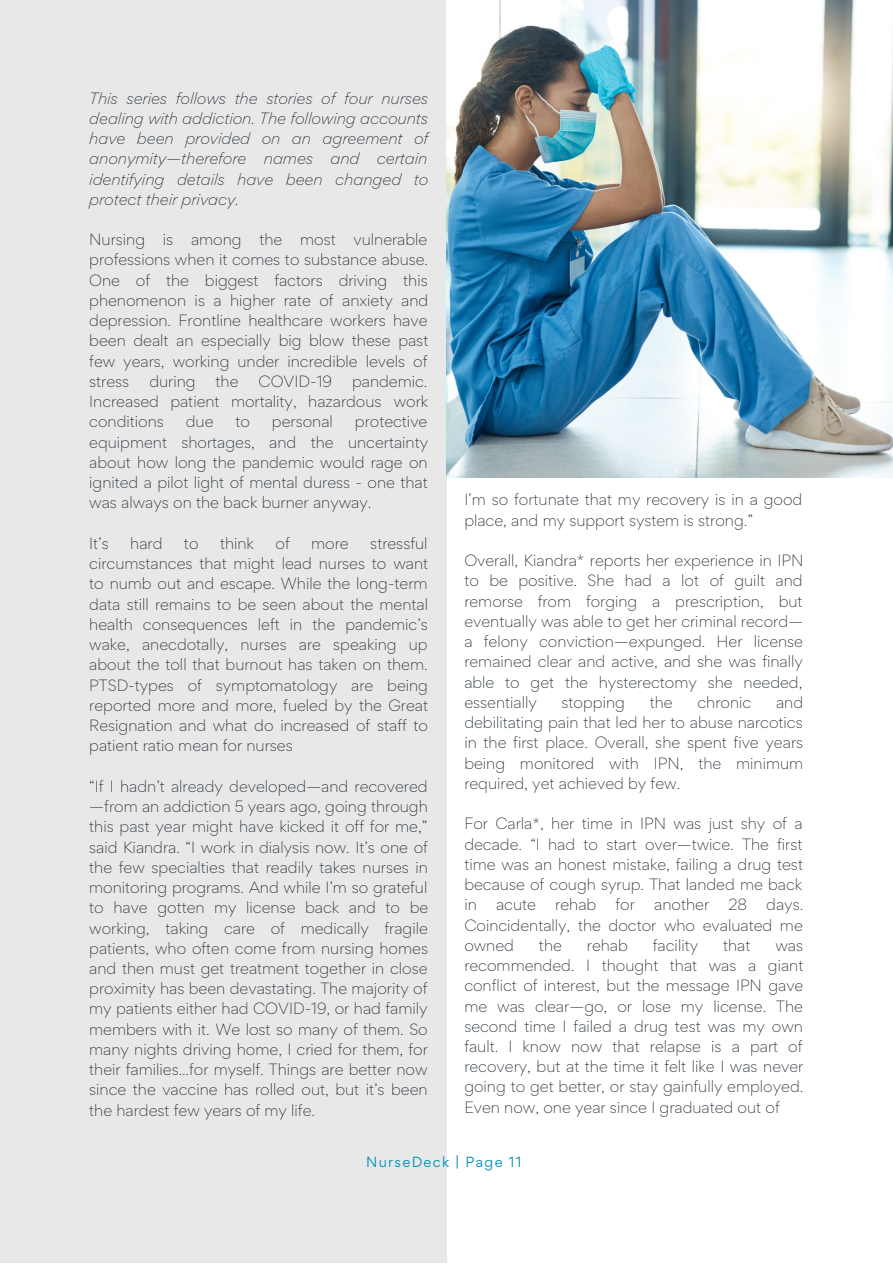
<style>
.page{position:relative;width:893px;height:1264px;background:#fff}
.page>*{position:absolute;margin:0;border:0;box-sizing:border-box;transform-origin:0 0}
.t1{font:300 14.55px/20.2px "Gordita";color:#1b242c;text-align:justify}
.t2{font:italic 300 14.55px/20.2px "Gordita";color:#1b242c;text-align:justify}
.t3{font:13.05px "Gordita";letter-spacing:.1em;color:#0090ba}
</style>
<div class="page">
<div style="left:0;top:0;width:447px;height:1262px;background:#e8e8e8"></div>
<img style="left:446px;top:0;width:446px;height:478px">
<p class="t2" style="left:89px;top:88px;width:340px">This series follows the stories of four nurses dealing with addiction. The following accounts have been provided on an agreement of anonymity—therefore names and certain identifying details have been changed to protect their privacy.</p>
<p class="t1" style="left:89px;top:229px;width:340px">Nursing is among the most vulnerable professions when it comes to substance abuse.<br>One of the biggest factors driving this phenomenon is a higher rate of anxiety and depression. Frontline healthcare workers have been dealt an especially big blow these past few years, working under incredible levels of stress</p>
<p class="t1" style="left:89px;top:371px;width:340px;text-indent:263px">pandemic.<br>Increased patient mortality, hazardous work conditions</p>
<p class="t1" style="left:149px;top:371px;width:48px">during</p>
<p class="t1" style="left:215px;top:371px;width:24px">the</p>
<p class="t1" style="left:258px;top:371px;width:75px">COVID-19</p>
<p class="t1" style="left:186px;top:411px;width:29px">due</p>
<p class="t1" style="left:235px;top:411px;width:16px">to</p>
<p class="t1" style="left:272px;top:411px;width:62px">personal</p>
<p class="t1" style="left:89px;top:411px;width:340px;text-indent:265px">protective equipment shortages, and the uncertainty about how long the pandemic would rage on ignited a pilot light of mental duress - one that was always on the back burner anyway.</p>
<p class="t1" style="left:89px;top:533px;width:21px">It’s</p>
<p class="t1" style="left:130px;top:533px;width:34px">hard</p>
<p class="t1" style="left:184px;top:533px;width:16px">to</p>
<p class="t1" style="left:220px;top:533px;width:35px">think</p>
<p class="t1" style="left:275px;top:533px;width:16px">of</p>
<p class="t1" style="left:311px;top:533px;width:39px">more</p>
<p class="t1" style="left:89px;top:533px;width:340px;text-indent:281px">stressful circumstances that might lead nurses to want to numb out and escape. While the long-term data still remains to be seen about the mental health consequences left in the pandemic’s wake, anecdotally, nurses are speaking up about the toll that burnout has taken on them.<br>PTSD-types of symptomatology are being reported more and more, fueled by the Great Resignation and what do increased of staff to patient ratio mean for nurses</p>
<p class="t1" style="left:89px;top:775px;width:340px">“If I hadn’t already developed—and recovered —from an addiction 5 years ago, going through this past year might have kicked it off for me,” said Kiandra. “I work in dialysis now. It’s one of the few specialties that readily takes nurses in monitoring programs. And while I’m so grateful to have gotten my license back and to be working, taking care of medically fragile patients, who often come from nursing homes and then must get treatment together in close proximity has been devastating. The majority of my patients either had COVID-19, or had family members with it. We lost so many of them. So many nights driving home, I cried for them, for their families…for myself. Things are better now since the vaccine has rolled out, but it’s been the hardest few years of my life.</p>
<p class="t1" style="left:464px;top:489px;width:339px">I’m so fortunate that my recovery is in a good place, and my support system is strong.”</p>
<p class="t1" style="left:464px;top:550px;width:340px">Overall, Kiandra* reports her experience in IPN to be positive. She had a lot of guilt and remorse from forging a prescription, but eventually was able to get her criminal record— a felony conviction—expunged. Her license remained clear and active, and she was finally able to get the hysterectomy she needed, essentially</p>
<p class="t1" style="left:464px;top:692px;width:340px;text-indent:312px">and debilitating pain that led her to abuse narcotics in the first place. Overall, she spent five years being monitored with IPN, the minimum required, yet achieved by few.</p>
<p class="t1" style="left:464px;top:813px;width:340px">For Carla*, her time in IPN was just shy of a decade. “I had to start over—twice. The first time was an honest mistake, failing a drug test because of cough syrup. That landed me back in</p>
<p class="t1" style="left:561px;top:692px;width:65px">stopping</p>
<p class="t1" style="left:649px;top:692px;width:24px">the</p>
<p class="t1" style="left:697px;top:692px;width:55px">chronic</p>
<p class="t1" style="left:496px;top:894px;width:41px">acute</p>
<p class="t1" style="left:555px;top:894px;width:43px">rehab</p>
<p class="t1" style="left:615px;top:894px;width:21px">for</p>
<p class="t1" style="left:654px;top:894px;width:56px">another</p>
<p class="t1" style="left:728px;top:894px;width:20px">28</p>
<p class="t1" style="left:464px;top:894px;width:340px;text-indent:302px">days.<br>Coincidentally, the doctor who evaluated me owned</p>
<p class="t1" style="left:539px;top:934px;width:24px">the</p>
<p class="t1" style="left:587px;top:934px;width:43px">rehab</p>
<p class="t1" style="left:652px;top:934px;width:47px">facility</p>
<p class="t1" style="left:723px;top:934px;width:29px">that</p>
<p class="t1" style="left:464px;top:934px;width:340px;text-indent:311px">was recommended. I thought that was a giant conflict of interest, but the message IPN gave me was clear—go, or lose my license. The second time I failed a drug test was my own fault. I know now that relapse is a part of recovery, but at the time it felt like I was never going to get better, or stay gainfully employed.<br>Even now, one year since I graduated out of</p>
<p class="t3" style="left:366px;top:1152px;width:157px">NurseDeck | Page 11</p>
</div>
